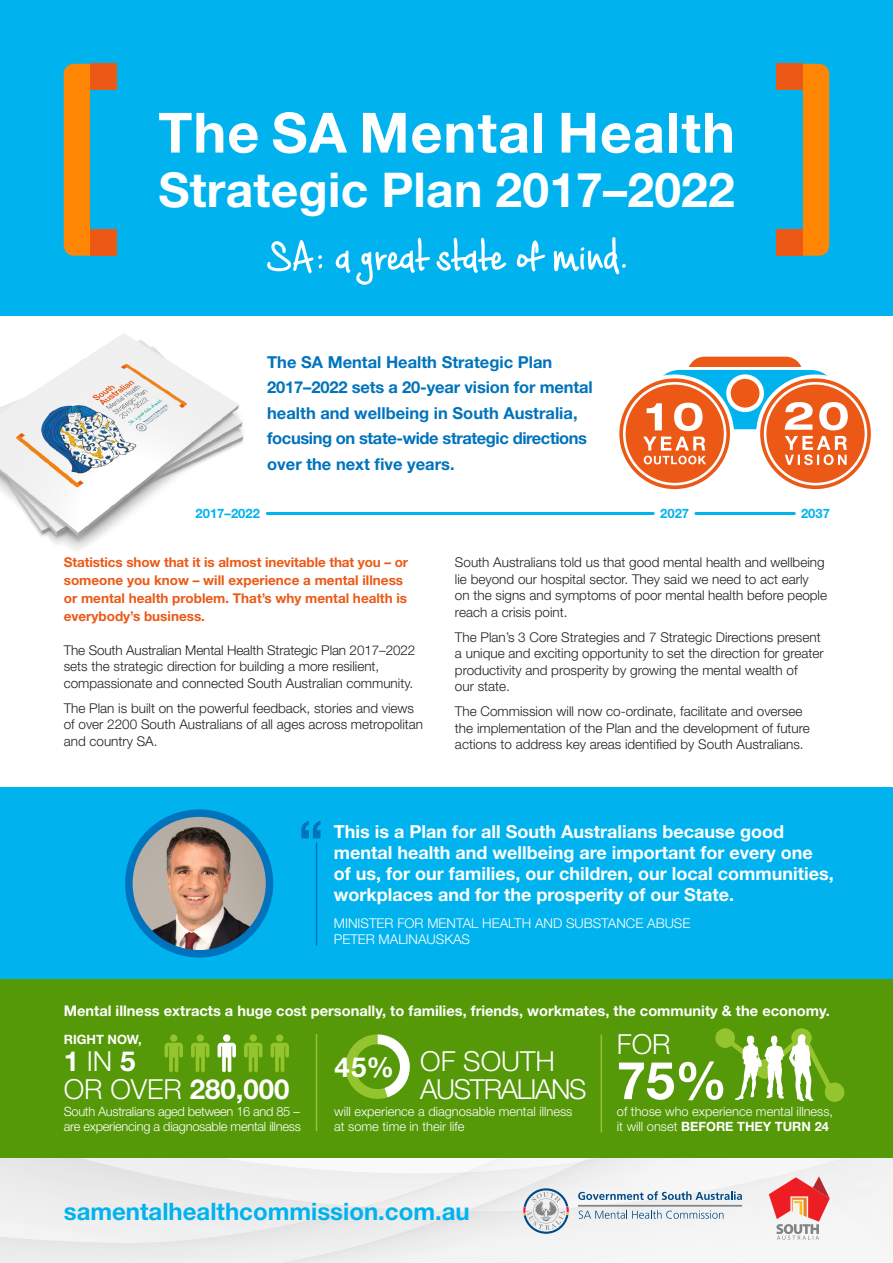
<style>
.page{position:relative;width:893px;height:1263px;background:#fff}
.page>*{position:absolute;margin:0;border:0;box-sizing:border-box;transform-origin:0 0}
.t1{font:700 55.5px "Helvetica Neue LT Std";letter-spacing:.02em;color:#fff}
.t2{font:700 52.2px "Helvetica Neue LT Std";color:#fff}
.t3{font:700 48px "Helvetica Neue LT Std";letter-spacing:.005em;color:#fff}
.t4{font:300 27.6px/27.6px "Helvetica Neue LT Std";letter-spacing:-.05em;color:#fff}
.t5{font:700 27.6px/27.6px "Helvetica Neue LT Std";color:#fff}
.t6{font:700 24px "Helvetica Neue LT Std";color:#00b3ef}
.t7{font:700 18px/21px "Helvetica Neue LT Std";color:#fff}
.t8{font:700 16.5px/25.5px "Helvetica Neue LT Std";color:#0073bc}
.t9{font:700 14.7px "Helvetica Neue LT Std";color:#fff}
.t10{font:300 13.5px/16.5px "Helvetica Neue LT Std";color:#231f20}
.t11{font:700 13.5px/18px "Helvetica Neue LT Std";color:#ec5916}
.t12{font:300 13.5px/16.5px "Helvetica Neue LT Std";color:#fff}
.t13{font:700 13.05px "Helvetica Neue LT Std";color:#00b3ef}
.t14{font:300 12.9px/15px "Helvetica Neue LT Std";color:#fff}
.t15{font:300 12.9px/15px "Helvetica Neue LT Std";letter-spacing:-.02em;color:#fff}
.t16{font:700 12.9px "Helvetica Neue LT Std";color:#fff}
.s1{font-weight:300}
.s2{font-weight:700}
</style>
<div class="page">
<svg style="left:0;top:787px;width:893px;height:476px"></svg>
<hr style="left:578px;top:1205px;width:164px;height:1px;background:#808285">
<svg style="left:578px;top:1191px;width:164px;height:9px"></svg>
<svg style="left:523px;top:1188px;width:46px;height:46px"></svg>
<svg style="left:579px;top:1210px;width:144px;height:9px"></svg>
<svg style="left:769px;top:1176px;width:61px;height:64px"></svg>
<div style="left:0;top:0;width:893px;height:316px;background:#00b3ef"></div>
<div style="left:64px;top:64px;width:26px;height:192px;background:#ff8604"></div>
<div style="left:90px;top:64px;width:26px;height:26px;background:#ec5916"></div>
<div style="left:90px;top:229px;width:26px;height:27px;background:#ec5916"></div>
<div style="left:803px;top:64px;width:26px;height:192px;background:#ff8604"></div>
<div style="left:777px;top:64px;width:26px;height:26px;background:#ec5916"></div>
<div style="left:777px;top:229px;width:26px;height:27px;background:#ec5916"></div>
<svg style="left:267px;top:237px;width:359px;height:48px"></svg>
<hr style="left:267px;top:512px;width:386px;height:3px;background:#00b3ef">
<hr style="left:696px;top:512px;width:98px;height:3px;background:#00b3ef">
<svg style="left:617px;top:376px;width:115px;height:115px;fill:#ec5916"></svg>
<div style="left:615px;top:374px;width:119px;height:119px;border:4px solid #fff;border-radius:50%"></div>
<svg style="left:758px;top:376px;width:115px;height:115px;fill:#ec5916"></svg>
<div style="left:756px;top:374px;width:119px;height:119px;border:4px solid #fff;border-radius:50%"></div>
<div style="left:764px;top:382px;width:103px;height:103px;border:3px solid #fff;border-radius:50%"></div>
<div style="left:623px;top:382px;width:103px;height:103px;border:3px solid #fff;border-radius:50%"></div>
<svg style="left:643px;top:357px;width:205px;height:108px"></svg>
<img style="left:0;top:333px;width:244px;height:217px">
<div style="left:0;top:788px;width:893px;height:191px;background:#00b3ef"></div>
<img style="left:129px;top:813px;width:140px;height:141px;border-radius:70px">
<div style="left:125px;top:809px;width:148px;height:148px;border:8px solid #0073bc;border-radius:50%"></div>
<svg style="left:301px;top:821px;width:19px;height:17px"></svg>
<hr style="left:316px;top:843px;width:1px;height:102px;background:#0073bc">
<div style="left:0;top:979px;width:893px;height:179px;background:#559808"></div>
<hr style="left:316px;top:1034px;width:1px;height:96px;background:#94c52e">
<hr style="left:601px;top:1035px;width:1px;height:97px;background:#94c52e">
<svg style="left:218px;top:1043px;width:18px;height:29px"></svg>
<div style="left:223px;top:1034px;width:7px;height:8px;background:#fff;border-radius:50%"></div>
<svg style="left:191px;top:1043px;width:18px;height:29px"></svg>
<div style="left:197px;top:1034px;width:7px;height:8px;background:#94c52e;border-radius:50%"></div>
<svg style="left:271px;top:1043px;width:18px;height:29px"></svg>
<div style="left:276px;top:1034px;width:7px;height:8px;background:#94c52e;border-radius:50%"></div>
<svg style="left:165px;top:1043px;width:18px;height:29px"></svg>
<div style="left:170px;top:1034px;width:7px;height:8px;background:#94c52e;border-radius:50%"></div>
<svg style="left:244px;top:1043px;width:18px;height:29px"></svg>
<div style="left:250px;top:1034px;width:7px;height:8px;background:#94c52e;border-radius:50%"></div>
<svg style="left:345px;top:1034px;width:65px;height:65px"></svg>
<div style="left:355px;top:1044px;width:45px;height:45px;background:#559808;border-radius:50%"></div>
<svg style="left:715px;top:1028px;width:129px;height:74px"></svg>
<h1 class="t1" style="left:158px;top:98px;width:578px">The SA Mental Health</h1>
<h3 class="t3" style="left:158px;top:160px;width:578px">Strategic Plan 2017–2022</h3>
<p class="t8" style="left:267px;top:349px;width:327px">The SA Mental Health Strategic Plan 2017–2022 sets a 20-year vision for mental health and wellbeing in South Australia, focusing on state-wide strategic directions over the next five years.</p>
<p class="t13" style="left:196px;top:505px;width:66px">2017–2022</p>
<p class="t13" style="left:660px;top:505px;width:30px">2027</p>
<p class="t13" style="left:801px;top:505px;width:30px">2037</p>
<p class="t11" style="left:64px;top:553px;width:346px">Statistics show that it is almost inevitable that you – or someone you know – will experience a mental illness or mental health problem. That’s why mental health is everybody’s business.</p>
<p class="t10" style="left:64px;top:641px;width:353px">The South Australian Mental Health Strategic Plan 2017–2022 sets the strategic direction for building a more resilient, compassionate and connected South Australian community.</p>
<p class="t10" style="left:64px;top:699px;width:361px">The Plan is built on the powerful feedback, stories and views of over 2200 South Australians of all ages across metropolitan and country SA.</p>
<p class="t10" style="left:455px;top:554px;width:374px">South Australians told us that good mental health and wellbeing lie beyond our hospital sector. They said we need to act early<br>on the signs and symptoms of poor mental health before people reach a crisis point.</p>
<p class="t10" style="left:455px;top:628px;width:370px">The Plan’s 3 Core Strategies and 7 Strategic Directions present a unique and exciting opportunity to set the direction for greater productivity and prosperity by growing the mental wealth of<br>our state.</p>
<p class="t10" style="left:455px;top:703px;width:356px">The Commission will now co-ordinate, facilitate and oversee the implementation of the Plan and the development of future actions to address key areas identified by South Australians.</p>
<h3 class="t7" style="left:334px;top:821px;width:501px">This is a Plan for all South Australians because good mental health and wellbeing are important for every one of us, for our families, our children, our local communities, workplaces and for the prosperity of our State.</h3>
<p class="t12" style="left:334px;top:914px;width:358px">MINISTER FOR MENTAL HEALTH AND SUBSTANCE ABUSE<br>PETER MALINAUSKAS</p>
<p class="t9" style="left:64px;top:1001px;width:768px">Mental illness extracts a huge cost personally, to families, friends, workmates, the community &amp; the economy.</p>
<p class="t16" style="left:64px;top:1031px;width:79px">RIGHT NOW,</p>
<h3 class="t5" style="left:64px;top:1047px;width:227px">1 <span class="s1">IN</span> 5<br><span class="s1">OR OVER</span> 280,000</h3>
<p class="t15" style="left:64px;top:1103px;width:239px">South Australians aged between 16 and 85 – are experiencing a diagnosable mental illness</p>
<p class="t14" style="left:334px;top:1103px;width:240px">will experience a diagnosable mental illness at some time in their life</p>
<h3 class="t4" style="left:617px;top:1030px;width:55px">FOR</h3>
<h2 class="t2" style="left:617px;top:1048px;width:112px">75%</h2>
<h3 class="t4" style="left:420px;top:1047px;width:168px;text-indent:-86px"><span class="s2">45%</span> OF SOUTH<br>AUSTRALIANS</h3>
<p class="t14" style="left:617px;top:1103px;width:218px">of those who experience mental illness, it will onset <span class="s2">BEFORE THEY TURN 24</span></p>
<h3 class="t6" style="left:64px;top:1196px;width:408px">samentalhealthcommission.com.au</h3>
</div>
